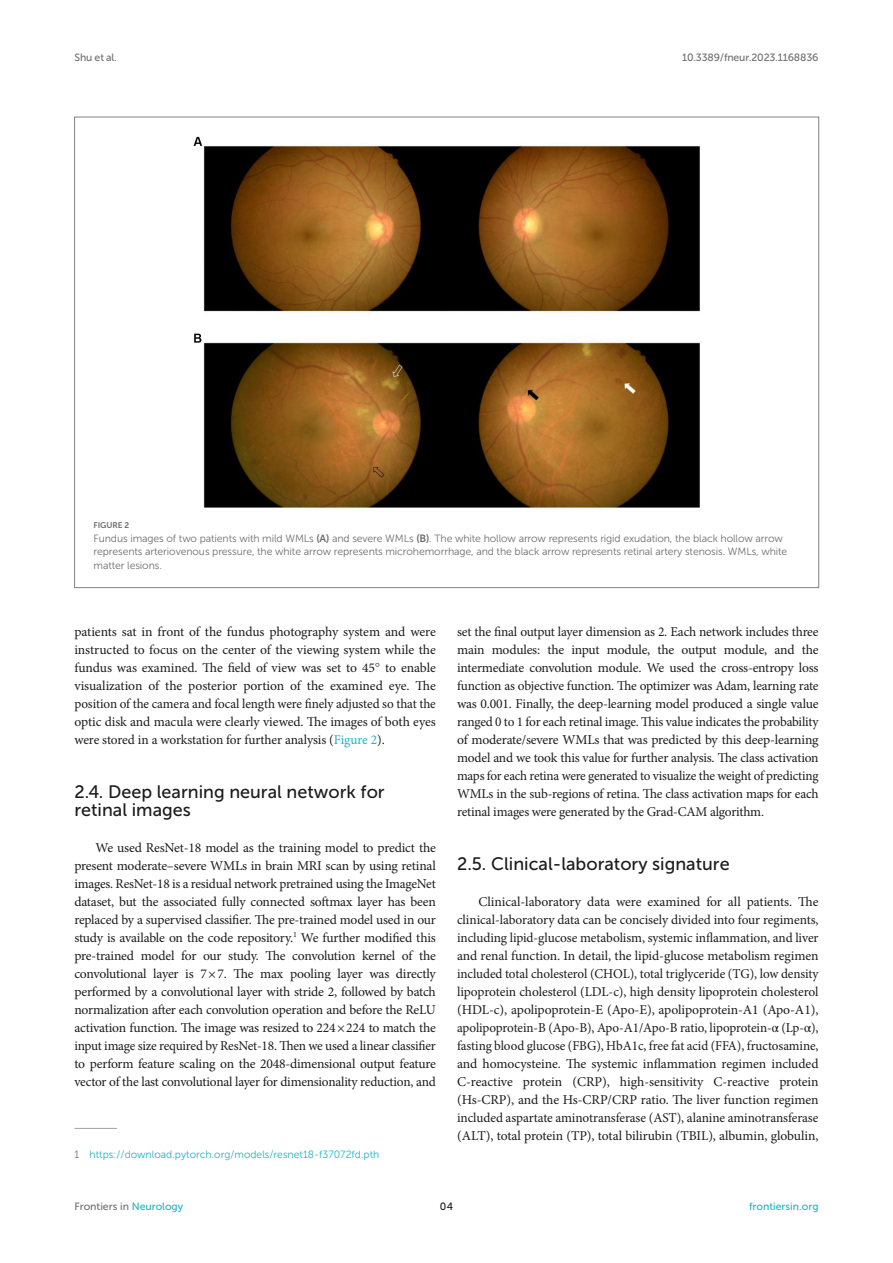
<style>
.page{position:relative;width:893px;height:1263px;background:#fff}
.page>*{position:absolute;margin:0;border:0;box-sizing:border-box;transform-origin:0 0}
.HEAD_2{font:18px/18px "Museo Sans 500";color:#1b1c1b}
.TEXT_FLUSH{font:18px "Museo Sans 500";color:#1b1c1b}
.TEXT_FLUSH-2{font:13.5px/18px "Minion Pro";letter-spacing:-.015em;color:#1b1c1b;text-align:justify}
.FIG_LEG{font:10.5px/13.5px "Museo Sans 300";letter-spacing:-.01em;color:#706f70}
.FOOTNOTE{font:10.5px "Museo Sans 300";color:#1db5c3}
.t1{font:10.5px "Museo Sans 500";letter-spacing:-.015em;color:#706f70}
.t2{font:10.5px "Museo Sans 500";color:#1db5c3}
.t3{font:10.5px "Museo Sans 500";color:#1b1c1b}
.FIG_HD{font:8.25px "Museo Sans 700";letter-spacing:-.01em;color:#706f70}
.s1{font-family:"Museo Sans 700"}
.s2{font-family:"STIX"}
.s3{color:#1db5c3}
.s4{color:#706f70}
.s5{font-family:"STIX General"}
</style>
<div class="page">
<hr style="left:74px;top:1128px;width:43px;height:1px;background:#a2a3a3">
<img style="left:193px;top:136px;width:507px;height:372px">
<p class="t1" style="left:74px;top:51px;width:44px">Shu et al.</p>
<p class="t1" style="left:682px;top:51px;width:138px">10.3389/fneur.2023.1168836</p>
<p class="FIG_HD" style="left:94px;top:521px;width:37px">FIGURE 2</p>
<p class="FIG_LEG" style="left:94px;top:531px;width:695px">Fundus images of two patients with mild WMLs <span class="s1">(A)</span> and severe WMLs <span class="s1">(B)</span>. The white hollow arrow represents rigid exudation, the black hollow arrow represents arteriovenous pressure, the white arrow represents microhemorrhage, and the black arrow represents retinal artery stenosis. WMLs, white matter lesions.</p>
<p class="TEXT_FLUSH-2" style="left:74px;top:623px;width:363px">patients sat in front of the fundus photography system and were instructed to focus on the center of the viewing system while the fundus was examined. The field of view was set to 45<span class="s2">°</span> to enable visualization of the posterior portion of the examined eye. The position of the camera and focal length were finely adjusted so that the optic disk and macula were clearly viewed. The images of both eyes were stored in a workstation for further analysis (<span class="s3">Figure 2</span>).</p>
<p class="HEAD_2" style="left:74px;top:783px;width:312px">2.4. Deep learning neural network for retinal images</p>
<p class="TEXT_FLUSH-2" style="left:74px;top:839px;width:363px;text-indent:21px">We used ResNet-18 model as the training model to predict the present moderate–severe WMLs in brain MRI scan by using retinal images. ResNet-18 is a residual network pretrained using the ImageNet dataset, but the associated fully connected softmax layer has been replaced by a supervised classifier. The pre-trained model used in our study is available on the code repository.<sup>1</sup> We further modified this pre-trained model for our study. The convolution kernel of the convolutional layer is 7×7. The max pooling layer was directly performed by a convolutional layer with stride 2, followed by batch normalization after each convolution operation and before the ReLU activation function. The image was resized to 224×224 to match the input image size required by ResNet-18. Then we used a linear classifier to perform feature scaling on the 2048-dimensional output feature vector of the last convolutional layer for dimensionality reduction, and</p>
<p class="FOOTNOTE" style="left:74px;top:1149px;width:306px"><span class="s4">1</span> https://download.pytorch.org/models/resnet18-f37072fd.pth</p>
<p class="TEXT_FLUSH-2" style="left:457px;top:623px;width:363px">set the final output layer dimension as 2. Each network includes three main modules: the input module, the output module, and the intermediate convolution module. We used the cross-entropy loss function as objective function. The optimizer was Adam, learning rate was 0.001. Finally, the deep-learning model produced a single value ranged 0 to 1 for each retinal image. This value indicates the probability of moderate/severe WMLs that was predicted by this deep-learning model and we took this value for further analysis. The class activation maps for each retina were generated to visualize the weight of predicting WMLs in the sub-regions of retina. The class activation maps for each retinal images were generated by the Grad-CAM algorithm.</p>
<p class="TEXT_FLUSH" style="left:457px;top:854px;width:274px">2.5. Clinical-laboratory signature</p>
<p class="TEXT_FLUSH-2" style="left:457px;top:893px;width:363px;text-indent:21px">Clinical-laboratory data were examined for all patients. The clinical-laboratory data can be concisely divided into four regiments, including lipid-glucose metabolism, systemic inflammation, and liver and renal function. In detail, the lipid-glucose metabolism regimen included total cholesterol (CHOL), total triglyceride (TG), low density lipoprotein cholesterol (LDL-c), high density lipoprotein cholesterol (HDL-c), apolipoprotein-E (Apo-E), apolipoprotein-A1 (Apo-A1), apolipoprotein-B (Apo-B), Apo-A1/Apo-B ratio, lipoprotein-<span class="s5">α</span> (Lp-<span class="s5">α</span>), fasting blood glucose (FBG), HbA1c, free fat acid (FFA), fructosamine, and homocysteine. The systemic inflammation regimen included C-reactive protein (CRP), high-sensitivity C-reactive protein (Hs-CRP), and the Hs-CRP/CRP ratio. The liver function regimen included aspartate aminotransferase (AST), alanine aminotransferase (ALT), total protein (TP), total bilirubin (TBIL), albumin, globulin,</p>
<p class="t1" style="left:74px;top:1200px;width:110px">Frontiers in <span class="s3">Neurology</span></p>
<p class="t3" style="left:440px;top:1200px;width:15px">04</p>
<p class="t2" style="left:749px;top:1200px;width:71px">frontiersin.org</p>
</div>
